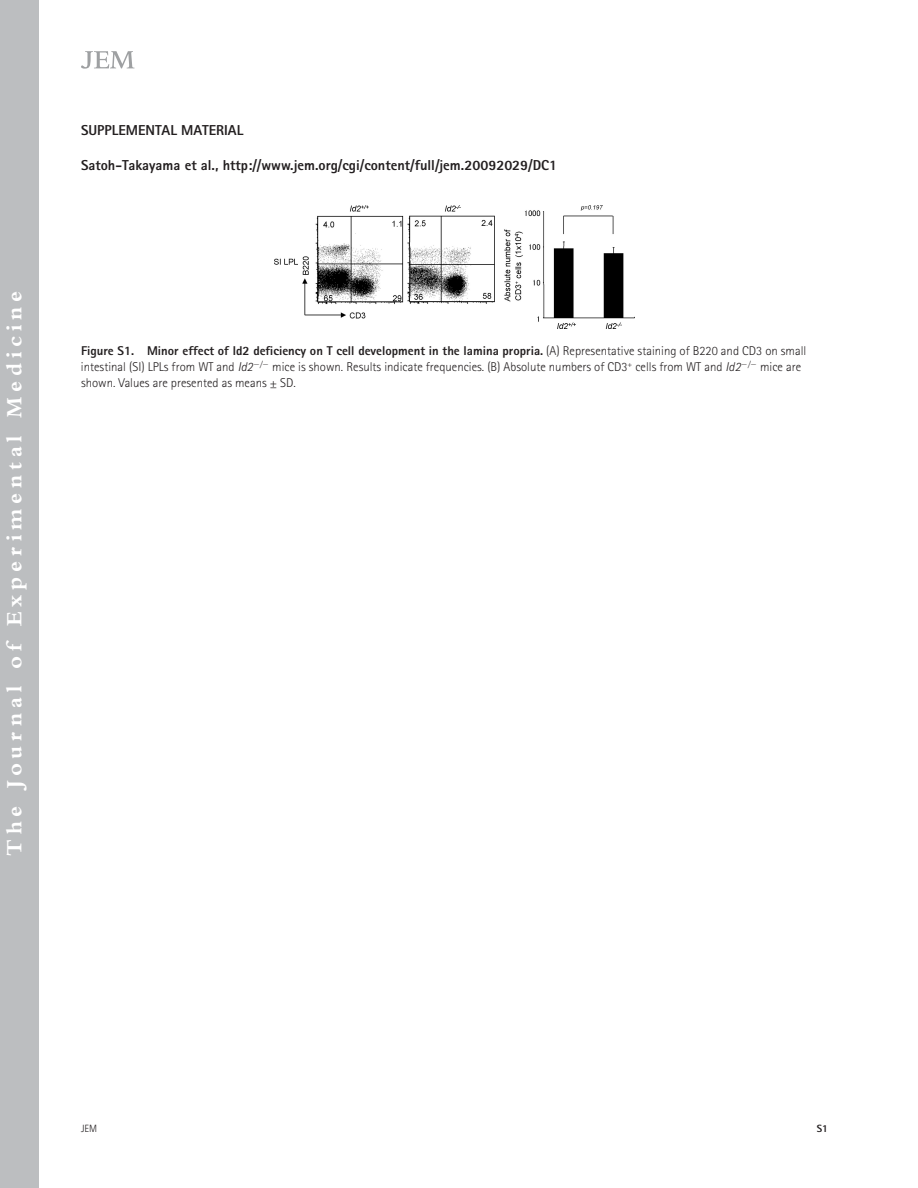
<style>
.page{position:relative;width:918px;height:1188px;background:#fff}
.page>*{position:absolute;margin:0;border:0;box-sizing:border-box;transform-origin:0 0}
.t1{font:700 22.8px "Bembo Std";letter-spacing:.21em;color:#fff}
.t2{font:800 14.4px "Rotis Sans Serif Std";color:#231f20}
.t3{font:300 12.75px/15.8px "Rotis Sans Serif Std";color:#231f20}
.t4{font:300 10.5px "Rotis Sans Serif Std";color:#231f20}
.t5{font:800 10.5px "Rotis Sans Serif Std";color:#231f20}
.s1{font-weight:800}
.s2{font-style:italic}
</style>
<div class="page">
<svg style="left:81px;top:51px;width:53px;height:18px"></svg>
<div style="left:0;top:0;width:39px;height:1188px;background:#bcbec0"></div>
<img style="left:274px;top:206px;width:360px;height:122px">
<h1 class="t1" style="left:5px;top:856px;width:567px;rotate:-90deg">The Journal of Experimental Medicine</h1>
<p class="t2" style="left:81px;top:125px;width:164px">SUPPLEMENTAL MATERIAL</p>
<p class="t2" style="left:81px;top:160px;width:478px">Satoh-Takayama et al., http://www.jem.org/cgi/content/full/jem.20092029/DC1</p>
<p class="t3" style="left:81px;top:345px;width:727px"><span class="s1">Figure S1. Minor effect of Id2 deficiency on T cell development in the lamina propria.</span> (A) Representative staining of B220 and CD3 on small intestinal (SI) LPLs from WT and <span class="s2">Id2</span> <sup>-</sup> <sup>/</sup> <sup>-</sup> mice is shown. Results indicate frequencies. (B) Absolute numbers of CD3 <sup>+</sup> cells from WT and <span class="s2">Id2</span> <sup>-</sup> <sup>/</sup> <sup>-</sup> mice are shown. Values are presented as means ± SD.</p>
<p class="t4" style="left:81px;top:1125px;width:18px">JEM</p>
<p class="t5" style="left:817px;top:1125px;width:13px">S1</p>
</div>
